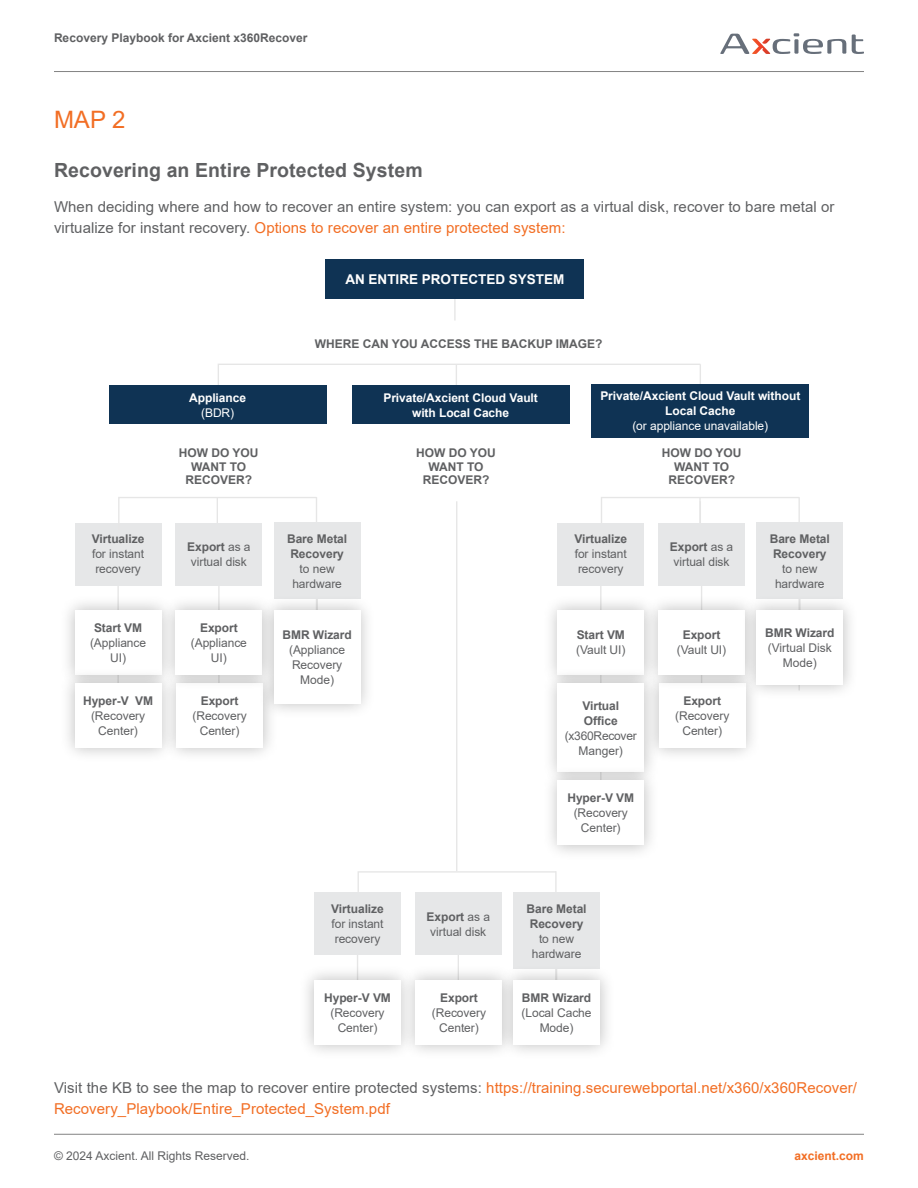
<style>
.page{position:relative;width:918px;height:1188px;background:#fff}
.page>*{position:absolute;margin:0;border:0;box-sizing:border-box;transform-origin:0 0}
.t1{font:24px "Arial";color:#f26e24}
.t2{font:700 19.5px "Arial";letter-spacing:.005em;color:#5f6062}
.t3{font:15px/21px "Arial";letter-spacing:.005em;color:#5f6062}
.t4{font:15px/21px "Arial";letter-spacing:.005em;color:#f26e24}
.t5{font:700 13.5px "Arial";color:#fff}
.t6{font:12px/15px "Arial";letter-spacing:-.005em;color:#5f6062;text-align:center}
.t7{font:700 12px/13.5px "Arial";letter-spacing:-.005em;color:#5f6062}
.t8{font:700 12px/15px "Arial";letter-spacing:-.005em;color:#fff;text-align:center}
.t9{font:12px "Arial";letter-spacing:-.005em;color:#fff}
.t10{font:700 12px "Arial";color:#f26e24}
.s1{color:#f26e24}
.s2{font-weight:700}
.s3{color:#5f6062}
</style>
<div class="page">
<hr style="left:54px;top:1134px;width:810px;height:1px;background:#828282">
<hr style="left:54px;top:71px;width:810px;height:1px;background:#828282">
<svg style="left:852px;top:34px;width:12px;height:20px"></svg>
<svg style="left:720px;top:33px;width:126px;height:21px"></svg>
<hr style="left:454px;top:279px;width:2px;height:42px;background:#e6e6e6">
<div style="left:326px;top:259px;width:258px;height:40px;background:#0f3354"></div>
<svg style="left:217px;top:364px;width:483px;height:42px"></svg>
<hr style="left:456px;top:497px;width:1px;height:374px;background:#e6e6e6">
<hr style="left:700px;top:364px;width:1px;height:210px;background:#e6e6e6">
<hr style="left:456px;top:364px;width:1px;height:47px;background:#e6e6e6">
<hr style="left:117px;top:579px;width:2px;height:118px;background:#e6e6e6">
<hr style="left:218px;top:579px;width:2px;height:129px;background:#e6e6e6">
<div style="left:75px;top:523px;width:86px;height:62px;background:#e6e7e8"></div>
<div style="left:176px;top:523px;width:86px;height:62px;background:#e6e7e8"></div>
<div style="left:274px;top:523px;width:86px;height:76px;background:#e6e7e8"></div>
<div style="left:59px;top:595px;width:118px;height:96px;background:#000;opacity:.26"></div>
<div style="left:75px;top:610px;width:86px;height:65px;background:#fff"></div>
<div style="left:59px;top:668px;width:118px;height:96px;background:#000;opacity:.26"></div>
<div style="left:75px;top:683px;width:86px;height:65px;background:#fff"></div>
<div style="left:161px;top:668px;width:118px;height:96px;background:#000;opacity:.26"></div>
<div style="left:176px;top:683px;width:87px;height:65px;background:#fff"></div>
<div style="left:160px;top:595px;width:118px;height:96px;background:#000;opacity:.26"></div>
<div style="left:176px;top:610px;width:86px;height:65px;background:#fff"></div>
<div style="left:258px;top:595px;width:118px;height:124px;background:#000;opacity:.26"></div>
<div style="left:274px;top:610px;width:86px;height:94px;background:#fff"></div>
<svg style="left:357px;top:871px;width:198px;height:22px"></svg>
<hr style="left:555px;top:871px;width:2px;height:156px;background:#e6e6e6">
<hr style="left:357px;top:949px;width:1px;height:40px;background:#e6e6e6">
<hr style="left:458px;top:949px;width:1px;height:40px;background:#e6e6e6">
<div style="left:314px;top:893px;width:87px;height:62px;background:#e6e7e8"></div>
<div style="left:415px;top:893px;width:86px;height:62px;background:#e6e7e8"></div>
<div style="left:513px;top:893px;width:87px;height:76px;background:#e6e7e8"></div>
<div style="left:299px;top:964px;width:117px;height:96px;background:#000;opacity:.26"></div>
<div style="left:314px;top:980px;width:87px;height:65px;background:#fff"></div>
<div style="left:400px;top:964px;width:118px;height:96px;background:#000;opacity:.26"></div>
<div style="left:416px;top:980px;width:86px;height:65px;background:#fff"></div>
<div style="left:498px;top:964px;width:118px;height:96px;background:#000;opacity:.26"></div>
<div style="left:513px;top:980px;width:87px;height:65px;background:#fff"></div>
<div style="left:646px;top:432px;width:129px;height:69px;background:#fff;border-radius:34px"></div>
<svg style="left:118px;top:497px;width:200px;height:34px"></svg>
<div style="left:109px;top:386px;width:217px;height:38px;background:#0f3354"></div>
<div style="left:352px;top:386px;width:217px;height:38px;background:#0f3354"></div>
<div style="left:592px;top:384px;width:217px;height:54px;background:#0f3354"></div>
<svg style="left:601px;top:497px;width:200px;height:34px"></svg>
<hr style="left:799px;top:497px;width:1px;height:193px;background:#e6e6e6">
<hr style="left:600px;top:579px;width:1px;height:216px;background:#e6e6e6">
<hr style="left:701px;top:579px;width:1px;height:119px;background:#e6e6e6">
<div style="left:558px;top:523px;width:86px;height:62px;background:#e6e7e8"></div>
<div style="left:658px;top:523px;width:87px;height:62px;background:#e6e7e8"></div>
<div style="left:757px;top:523px;width:86px;height:76px;background:#e6e7e8"></div>
<div style="left:542px;top:595px;width:118px;height:96px;background:#000;opacity:.26"></div>
<div style="left:558px;top:610px;width:86px;height:65px;background:#fff"></div>
<div style="left:542px;top:668px;width:118px;height:120px;background:#000;opacity:.26"></div>
<div style="left:558px;top:683px;width:86px;height:89px;background:#fff"></div>
<div style="left:542px;top:765px;width:118px;height:96px;background:#000;opacity:.26"></div>
<div style="left:558px;top:781px;width:86px;height:64px;background:#fff"></div>
<div style="left:643px;top:668px;width:118px;height:96px;background:#000;opacity:.26"></div>
<div style="left:659px;top:683px;width:86px;height:65px;background:#fff"></div>
<div style="left:643px;top:595px;width:118px;height:96px;background:#000;opacity:.26"></div>
<div style="left:658px;top:610px;width:87px;height:65px;background:#fff"></div>
<div style="left:741px;top:595px;width:118px;height:105px;background:#000;opacity:.26"></div>
<div style="left:757px;top:610px;width:86px;height:75px;background:#fff"></div>
<p class="t7" style="left:54px;top:32px;width:255px">Recovery Playbook for Axcient x360Recover</p>
<h1 class="t1" style="left:54px;top:103px;width:73px">MAP 2</h1>
<h2 class="t2" style="left:54px;top:157px;width:370px">Recovering an Entire Protected System</h2>
<p class="t3" style="left:54px;top:196px;width:782px">When deciding where and how to recover an entire system: you can export as a virtual disk, recover to bare metal or virtualize for instant recovery. <span class="s1">Options to recover an entire protected system:</span></p>
<p class="t5" style="left:345px;top:270px;width:221px">AN ENTIRE PROTECTED SYSTEM</p>
<p class="t8" style="left:189px;top:390px;width:58px">Appliance</p>
<p class="t9" style="left:201px;top:404px;width:35px">(BDR)</p>
<p class="t7" style="left:179px;top:447px;width:81px;text-align:center">HOW DO YOU<br>WANT TO<br>RECOVER?</p>
<p class="t7" style="left:315px;top:338px;width:289px">WHERE CAN YOU ACCESS THE BACKUP IMAGE?</p>
<p class="t8" style="left:383px;top:390px;width:156px">Private/Axcient Cloud Vault with Local Cache</p>
<p class="t8" style="left:600px;top:389px;width:202px">Private/Axcient Cloud Vault without<br>Local Cache</p>
<p class="t9" style="left:632px;top:418px;width:137px">(or appliance unavailable)</p>
<p class="t7" style="left:416px;top:447px;width:81px;text-align:center">HOW DO YOU<br>WANT TO<br>RECOVER?</p>
<p class="t7" style="left:662px;top:447px;width:81px;text-align:center">HOW DO YOU<br>WANT TO<br>RECOVER?</p>
<p class="t7" style="left:92px;top:533px;width:54px">Virtualize</p>
<p class="t6" style="left:92px;top:547px;width:54px;text-align:left">for instant recovery</p>
<p class="t6" style="left:187px;top:539px;width:65px"><span class="s2">Export</span> as a virtual disk</p>
<p class="t7" style="left:287px;top:531px;width:62px;line-height:15px">Bare Metal<br>Recovery</p>
<p class="t6" style="left:292px;top:561px;width:51px">to new hardware</p>
<p class="t7" style="left:94px;top:621px;width:50px">Start VM</p>
<p class="t6" style="left:90px;top:635px;width:58px">(Appliance<br>UI)</p>
<p class="t7" style="left:83px;top:695px;width:72px">Hyper-V VM</p>
<p class="t6" style="left:91px;top:708px;width:56px">(Recovery<br>Center)</p>
<p class="t7" style="left:200px;top:621px;width:39px">Export</p>
<p class="t6" style="left:191px;top:635px;width:58px">(Appliance<br>UI)</p>
<p class="t7" style="left:201px;top:695px;width:39px">Export</p>
<p class="t6" style="left:192px;top:708px;width:56px">(Recovery<br>Center)</p>
<p class="t7" style="left:283px;top:628px;width:71px">BMR Wizard</p>
<p class="t6" style="left:289px;top:642px;width:58px">(Appliance<br>Recovery<br>Mode)</p>
<p class="t7" style="left:575px;top:533px;width:54px">Virtualize</p>
<p class="t6" style="left:575px;top:547px;width:54px;text-align:left">for instant recovery</p>
<p class="t6" style="left:670px;top:539px;width:65px"><span class="s2">Export</span> as a virtual disk</p>
<p class="t7" style="left:770px;top:531px;width:62px;line-height:15px">Bare Metal<br>Recovery</p>
<p class="t6" style="left:775px;top:561px;width:51px">to new hardware</p>
<p class="t7" style="left:577px;top:629px;width:50px">Start VM</p>
<p class="t6" style="left:576px;top:643px;width:51px">(Vault UI)</p>
<p class="t7" style="left:582px;top:698px;width:38px;line-height:15px">Virtual<br>Office</p>
<p class="t6" style="left:565px;top:728px;width:74px">(x360Recover<br>Manger)</p>
<p class="t7" style="left:567px;top:792px;width:68px">Hyper-V VM</p>
<p class="t6" style="left:574px;top:806px;width:56px">(Recovery<br>Center)</p>
<p class="t7" style="left:683px;top:629px;width:39px">Export</p>
<p class="t6" style="left:677px;top:643px;width:51px">(Vault UI)</p>
<p class="t7" style="left:683px;top:695px;width:39px">Export</p>
<p class="t6" style="left:675px;top:708px;width:56px">(Recovery<br>Center)</p>
<p class="t7" style="left:765px;top:626px;width:71px">BMR Wizard</p>
<p class="t6" style="left:768px;top:640px;width:65px">(Virtual Disk<br>Mode)</p>
<p class="t7" style="left:331px;top:903px;width:54px">Virtualize</p>
<p class="t6" style="left:332px;top:917px;width:54px;text-align:left">for instant recovery</p>
<p class="t6" style="left:427px;top:909px;width:65px"><span class="s2">Export</span> as a virtual disk</p>
<p class="t7" style="left:527px;top:901px;width:62px;line-height:15px">Bare Metal<br>Recovery</p>
<p class="t6" style="left:532px;top:931px;width:51px">to new hardware</p>
<p class="t7" style="left:324px;top:991px;width:68px">Hyper-V VM</p>
<p class="t6" style="left:330px;top:1005px;width:56px">(Recovery<br>Center)</p>
<p class="t7" style="left:440px;top:991px;width:39px">Export</p>
<p class="t6" style="left:432px;top:1005px;width:56px">(Recovery<br>Center)</p>
<p class="t7" style="left:522px;top:991px;width:71px">BMR Wizard</p>
<p class="t6" style="left:522px;top:1005px;width:72px">(Local Cache<br>Mode)</p>
<p class="t4" style="left:54px;top:1077px;width:805px"><span class="s3">Visit the KB to see the map to recover entire protected systems:</span> https://training.securewebportal.net/x360/x360Recover/<br>Recovery_Playbook/Entire_Protected_System.pdf</p>
<p class="t6" style="left:54px;top:1148px;width:197px">© 2024 Axcient. All Rights Reserved.</p>
<p class="t10" style="left:795px;top:1148px;width:71px">axcient.com</p>
</div>
